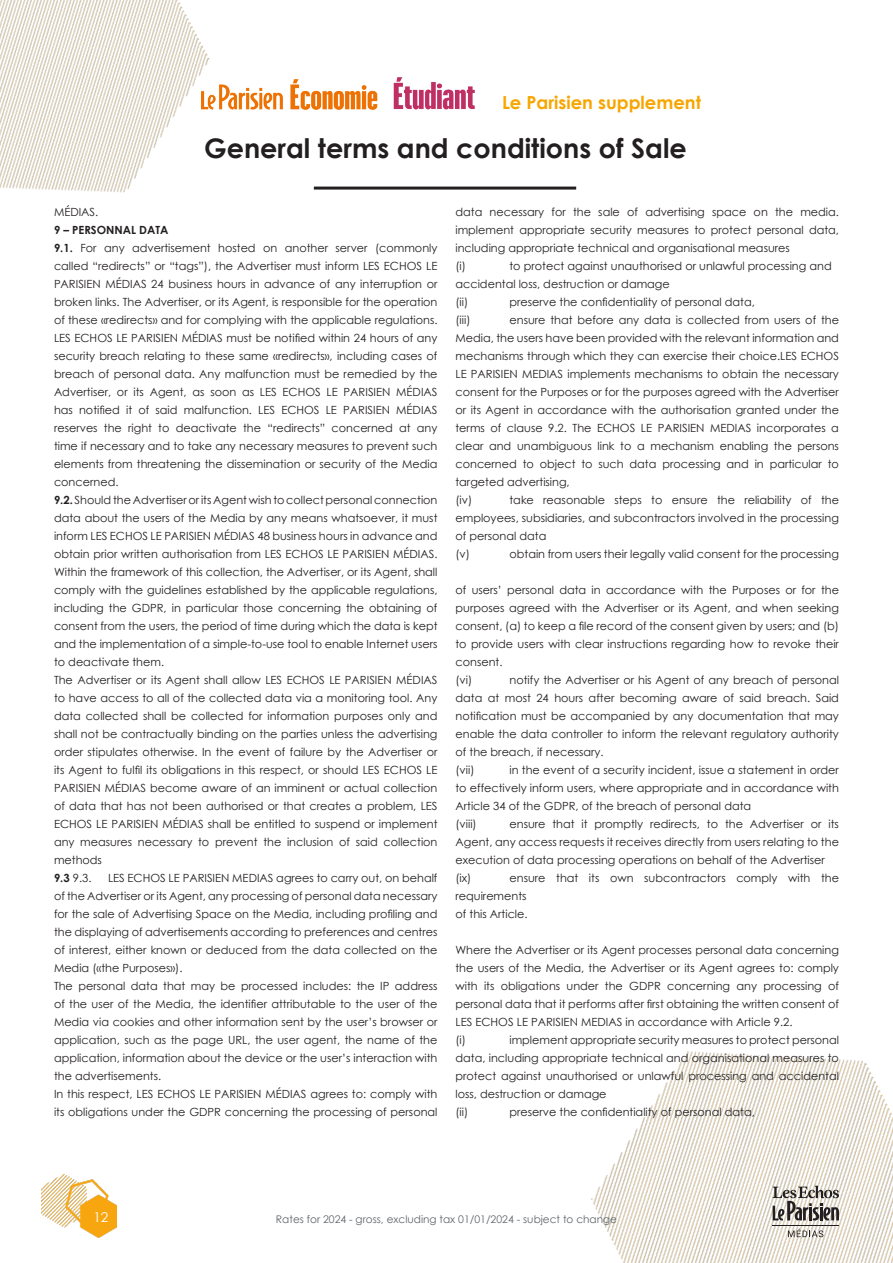
<style>
.page{position:relative;width:893px;height:1263px;background:#fff}
.page>*{position:absolute;margin:0;border:0;box-sizing:border-box;transform-origin:0 0}
.t1{font:700 27px "Century Gothic";color:#231f20}
.t2{font:700 18px "Century Gothic";color:#f7a600}
.t3{font:13.5px "Century Gothic";color:#fff}
.t4{font:11.25px/18px "Century Gothic";color:#231f20;text-align:justify}
.t5{font:700 11.25px "Century Gothic";color:#231f20}
.t6{font:10.5px "Century Gothic";color:#5f6568}
.s1{font-weight:700}
</style>
<div class="page">
<img style="left:591px;top:1051px;width:302px;height:212px">
<svg style="left:788px;top:1229px;width:35px;height:8px"></svg>
<hr style="left:773px;top:1225px;width:66px;height:1px;background:#231f20">
<svg style="left:773px;top:1186px;width:66px;height:34px"></svg>
<img style="left:41px;top:1175px;width:76px;height:62px">
<img style="left:0;top:0;width:210px;height:193px">
<img style="left:201px;top:79px;width:177px;height:36px">
<img style="left:393px;top:78px;width:82px;height:32px">
<hr style="left:314px;top:187px;width:262px;height:3px;background:#231f20">
<h2 class="t2" style="left:502px;top:88px;width:201px">Le Parisien supplement</h2>
<p class="t1" style="left:204px;top:127px;width:484px">General terms and conditions of Sale</p>
<p class="t4" style="left:54px;top:203px;width:46px">MÉDIAS.</p>
<p class="t5" style="left:54px;top:221px;width:116px">9 – PERSONNAL DATA</p>
<p class="t4" style="left:54px;top:239px;width:385px"><span class="s1">9.1.</span> For any advertisement hosted on another server (commonly called “redirects” or “tags”), the Advertiser must inform LES ECHOS LE PARISIEN MÉDIAS 24 business hours in advance of any interruption or broken links. The Advertiser, or its Agent, is responsible for the operation of these «redirects» and for complying with the applicable regulations.<br>LES ECHOS LE PARISIEN MÉDIAS must be notified within 24 hours of any security breach relating to these same «redirects», including cases of breach of personal data. Any malfunction must be remedied by the Advertiser, or its Agent, as soon as LES ECHOS LE PARISIEN MÉDIAS has notified it of said malfunction. LES ECHOS LE PARISIEN MÉDIAS reserves the right to deactivate the “redirects” concerned at any time if necessary and to take any necessary measures to prevent such elements from threatening the dissemination or security of the Media concerned.</p>
<p class="t4" style="left:54px;top:491px;width:385px"><span class="s1">9.2.</span> Should the Advertiser or its Agent wish to collect personal connection data about the users of the Media by any means whatsoever, it must inform LES ECHOS LE PARISIEN MÉDIAS 48 business hours in advance and obtain prior written authorisation from LES ECHOS LE PARISIEN MÉDIAS.<br>Within the framework of this collection, the Advertiser, or its Agent, shall comply with the guidelines established by the applicable regulations, including the GDPR, in particular those concerning the obtaining of consent from the users, the period of time during which the data is kept and the implementation of a simple-to-use tool to enable Internet users to deactivate them.</p>
<p class="t4" style="left:54px;top:671px;width:385px">The Advertiser or its Agent shall allow LES ECHOS LE PARISIEN MÉDIAS to have access to all of the collected data via a monitoring tool. Any data collected shall be collected for information purposes only and shall not be contractually binding on the parties unless the advertising order stipulates otherwise. In the event of failure by the Advertiser or its Agent to fulfil its obligations in this respect, or should LES ECHOS LE PARISIEN MÉDIAS become aware of an imminent or actual collection of data that has not been authorised or that creates a problem, LES ECHOS LE PARISIEN MÉDIAS shall be entitled to suspend or implement any measures necessary to prevent the inclusion of said collection methods</p>
<p class="t4" style="left:54px;top:869px;width:39px"><span class="s1">9.3</span> 9.3.</p>
<p class="t4" style="left:54px;top:869px;width:385px;text-indent:54px">LES ECHOS LE PARISIEN MEDIAS agrees to carry out, on behalf of the Advertiser or its Agent, any processing of personal data necessary for the sale of Advertising Space on the Media, including profiling and the displaying of advertisements according to preferences and centres of interest, either known or deduced from the data collected on the Media («the Purposes»).</p>
<p class="t4" style="left:54px;top:977px;width:385px">The personal data that may be processed includes: the IP address of the user of the Media, the identifier attributable to the user of the Media via cookies and other information sent by the user’s browser or application, such as the page URL, the user agent, the name of the application, information about the device or the user’s interaction with the advertisements.</p>
<p class="t4" style="left:54px;top:1085px;width:385px">In this respect, LES ECHOS LE PARISIEN MÉDIAS agrees to: comply with its obligations under the GDPR concerning the processing of personal</p>
<p class="t4" style="left:455px;top:203px;width:385px">data necessary for the sale of advertising space on the media. implement appropriate security measures to protect personal data, including appropriate technical and organisational measures</p>
<p class="t4" style="left:455px;top:257px;width:12px">(i)</p>
<p class="t4" style="left:509px;top:257px;width:324px">to protect against unauthorised or unlawful processing and</p>
<p class="t4" style="left:455px;top:275px;width:216px">accidental loss, destruction or damage</p>
<p class="t4" style="left:455px;top:293px;width:14px">(ii)</p>
<p class="t4" style="left:509px;top:293px;width:247px">preserve the confidentiality of personal data,</p>
<p class="t4" style="left:455px;top:311px;width:17px">(iii)</p>
<p class="t4" style="left:455px;top:311px;width:385px;text-indent:54px">ensure that before any data is collected from users of the Media, the users have been provided with the relevant information and mechanisms through which they can exercise their choice.LES ECHOS LE PARISIEN MEDIAS implements mechanisms to obtain the necessary consent for the Purposes or for the purposes agreed with the Advertiser or its Agent in accordance with the authorisation granted under the terms of clause 9.2. The ECHOS LE PARISIEN MEDIAS incorporates a clear and unambiguous link to a mechanism enabling the persons concerned to object to such data processing and in particular to targeted advertising,</p>
<p class="t4" style="left:455px;top:491px;width:18px">(iv)</p>
<p class="t4" style="left:455px;top:491px;width:385px;text-indent:54px">take reasonable steps to ensure the reliability of the employees, subsidiaries, and subcontractors involved in the processing of personal data</p>
<p class="t4" style="left:455px;top:545px;width:16px">(v)</p>
<p class="t4" style="left:509px;top:545px;width:331px">obtain from users their legally valid consent for the processing</p>
<p class="t4" style="left:455px;top:581px;width:385px">of users’ personal data in accordance with the Purposes or for the purposes agreed with the Advertiser or its Agent, and when seeking consent, (a) to keep a file record of the consent given by users; and (b) to provide users with clear instructions regarding how to revoke their consent.</p>
<p class="t4" style="left:455px;top:671px;width:18px">(vi)</p>
<p class="t4" style="left:455px;top:671px;width:385px;text-indent:54px">notify the Advertiser or his Agent of any breach of personal data at most 24 hours after becoming aware of said breach. Said notification must be accompanied by any documentation that may enable the data controller to inform the relevant regulatory authority of the breach, if necessary.</p>
<p class="t4" style="left:455px;top:761px;width:21px">(vii)</p>
<p class="t4" style="left:455px;top:761px;width:385px;text-indent:54px">in the event of a security incident, issue a statement in order to effectively inform users, where appropriate and in accordance with Article 34 of the GDPR, of the breach of personal data</p>
<p class="t4" style="left:455px;top:815px;width:23px">(viii)</p>
<p class="t4" style="left:455px;top:815px;width:385px;text-indent:54px">ensure that it promptly redirects, to the Advertiser or its Agent, any access requests it receives directly from users relating to the execution of data processing operations on behalf of the Advertiser</p>
<p class="t4" style="left:455px;top:869px;width:17px">(ix)</p>
<p class="t4" style="left:455px;top:869px;width:385px;text-indent:54px">ensure that its own subcontractors comply with the requirements</p>
<p class="t4" style="left:455px;top:905px;width:74px">of this Article.</p>
<p class="t4" style="left:455px;top:941px;width:385px">Where the Advertiser or its Agent processes personal data concerning the users of the Media, the Advertiser or its Agent agrees to: comply with its obligations under the GDPR concerning any processing of personal data that it performs after first obtaining the written consent of LES ECHOS LE PARISIEN MEDIAS in accordance with Article 9.2.</p>
<p class="t4" style="left:455px;top:1031px;width:12px">(i)</p>
<p class="t4" style="left:455px;top:1031px;width:385px;text-indent:54px">implement appropriate security measures to protect personal data, including appropriate technical and organisational measures to protect against unauthorised or unlawful processing and accidental loss, destruction or damage</p>
<p class="t4" style="left:455px;top:1103px;width:14px">(ii)</p>
<p class="t4" style="left:509px;top:1103px;width:247px">preserve the confidentiality of personal data,</p>
<p class="t3" style="left:93px;top:1208px;width:16px">12</p>
<p class="t6" style="left:276px;top:1212px;width:343px">Rates for 2024 - gross, excluding tax 01/01/2024 - subject to change</p>
</div>
